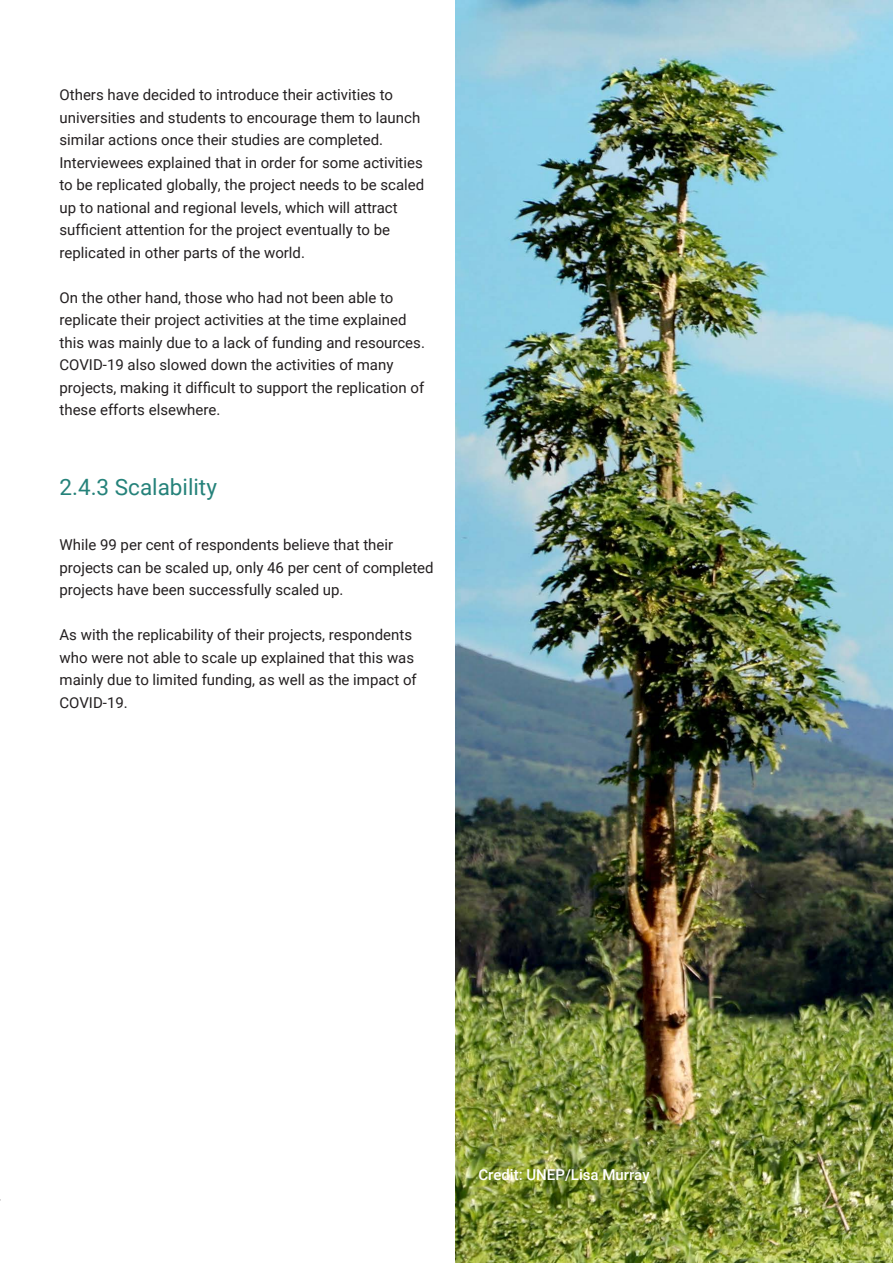
<style>
.page{position:relative;width:893px;height:1263px;background:#fff}
.page>*{position:absolute;margin:0;border:0;box-sizing:border-box;transform-origin:0 0}
.Green_sub-heading{font:22.5px "Roboto";color:#25827a}
.Body_text{font:15px/22.5px "Roboto";color:#231f20}
.Body_text-2{font:500 15px "Roboto";color:#fff}
</style>
<div class="page">
<img style="left:455px;top:0;width:438px;height:1263px">
<p class="Body_text" style="left:60px;top:83px;width:366px">Others have decided to introduce their activities to universities and students to encourage them to launch similar actions once their studies are completed.<br>Interviewees explained that in order for some activities to be replicated globally, the project needs to be scaled up to national and regional levels, which will attract sufficient attention for the project eventually to be replicated in other parts of the world.</p>
<p class="Body_text" style="left:60px;top:286px;width:367px">On the other hand, those who had not been able to replicate their project activities at the time explained this was mainly due to a lack of funding and resources.<br>COVID-19 also slowed down the activities of many projects, making it difficult to support the replication of these efforts elsewhere.</p>
<p class="Green_sub-heading" style="left:60px;top:471px;width:159px">2.4.3 Scalability</p>
<p class="Body_text" style="left:60px;top:533px;width:376px">While 99 per cent of respondents believe that their projects can be scaled up, only 46 per cent of completed projects have been successfully scaled up.</p>
<p class="Body_text" style="left:60px;top:623px;width:359px">As with the replicability of their projects, respondents who were not able to scale up explained that this was mainly due to limited funding, as well as the impact of COVID-19.</p>
<p class="Body_text-2" style="left:478px;top:1164px;width:173px">Credit: UNEP/Lisa Murray</p>
</div>
